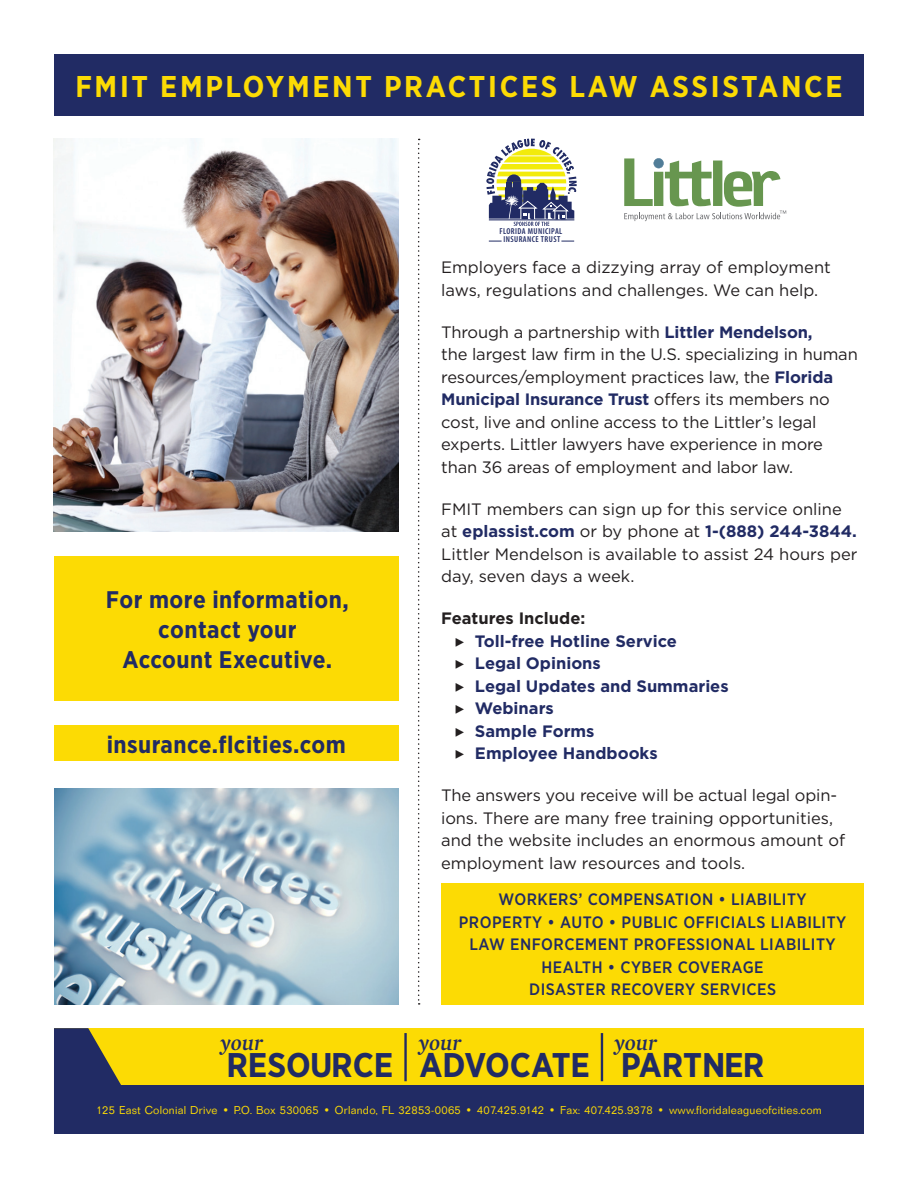
<style>
.page{position:relative;width:918px;height:1188px;background:#fff}
.page>*{position:absolute;margin:0;border:0;box-sizing:border-box;transform-origin:0 0}
.t1{font:700 34.2px "Gotham Narrow";color:#212b64}
.t2{font:700 30px "Gotham Narrow";letter-spacing:.09em;color:#fcdb04}
.t3{font:700 24px/30px "Gotham Narrow";letter-spacing:.02em;color:#212b64;text-align:center}
.t4{font:italic 600 22.8px "Mercury Display";color:#212b64}
.t5{font:16.5px/22.5px "Gotham";letter-spacing:-.01em;color:#231f20}
.t6{font:500 16.5px/22.5px "Gotham Narrow";letter-spacing:.03em;color:#212b64;text-align:center}
.t7{font:700 16.5px/22.5px "Gotham";color:#212b64}
.t8{font:300 12px "Folio BEF";letter-spacing:.02em;color:#fcdb04}
.t9{font:600 condensed 8.55px/7.8px "Myriad Pro";letter-spacing:.05em;color:#212b64;text-align:center}
.s1{font-weight:700;color:#212b64}
.s2{color:#231f20}
.s3{font-family:"Source Sans Pro";font-weight:400;color:#231f20}
</style>
<div class="page">
<div style="left:54px;top:726px;width:345px;height:35px;background:#fcdb04"></div>
<div style="left:441px;top:883px;width:423px;height:122px;background:#fcdb04"></div>
<div style="left:54px;top:556px;width:345px;height:145px;background:#fcdb04"></div>
<div style="left:54px;top:1028px;width:810px;height:58px;background:#fcdb04"></div>
<svg style="left:54px;top:1028px;width:95px;height:58px"></svg>
<div style="left:54px;top:1086px;width:810px;height:48px;background:#212b64"></div>
<hr style="left:404px;top:1033px;width:3px;height:48px;background:#212b64">
<hr style="left:601px;top:1033px;width:2px;height:48px;background:#212b64">
<div style="left:54px;top:54px;width:810px;height:61px;background:#212b64"></div>
<svg style="left:418px;top:139px;width:2px;height:866px"></svg>
<img style="left:54px;top:139px;width:345px;height:392px">
<img style="left:54px;top:788px;width:345px;height:217px">
<svg style="left:486px;top:139px;width:91px;height:87px"></svg>
<hr style="left:489px;top:219px;width:85px;height:1px;background:#212b64">
<svg style="left:561px;top:241px;width:13px;height:1px"></svg>
<svg style="left:489px;top:241px;width:13px;height:1px"></svg>
<svg style="left:624px;top:158px;width:162px;height:63px"></svg>
<h2 class="t2" style="left:75px;top:67px;width:769px">FMIT EMPLOYMENT PRACTICES LAW ASSISTANCE</h2>
<h3 class="t3" style="left:106px;top:584px;width:245px">For more information, contact your<br>Account Executive.</h3>
<h3 class="t3" style="left:107px;top:729px;width:241px">insurance.flcities.com</h3>
<h3 class="t4" style="left:220px;top:1026px;width:44px">your</h3>
<h1 class="t1" style="left:226px;top:1043px;width:168px">RESOURCE</h1>
<p class="t9" style="left:500px;top:227px;width:64px">FLORIDA MUNICIPAL<br>INSURANCE TRUST</p>
<p class="t5" style="left:441px;top:256px;width:391px">Employers face a dizzying array of employment laws, regulations and challenges. We can help.</p>
<p class="t5" style="left:441px;top:320px;width:418px">Through a partnership with <span class="s1">Littler Mendelson,<br></span>the largest law firm in the U.S. specializing in human resources/employment practices law, the <span class="s1">Florida Municipal Insurance Trust</span> offers its members no cost, live and online access to the Littler’s legal experts. Littler lawyers have experience in more than 36 areas of employment and labor law.</p>
<p class="t5" style="left:441px;top:497px;width:418px">FMIT members can sign up for this service online at <span class="s1">eplassist.com</span> or by phone at <span class="s1">1-(888) 244-3844.<br></span>Littler Mendelson is available to assist 24 hours per day, seven days a week.</p>
<p class="t7" style="left:455px;top:607px;width:275px;text-indent:-13px"><span class="s2">Features Include:<br></span><span class="s3">▶</span> Toll-free Hotline Service<br><span class="s3">▶</span> Legal Opinions<br><span class="s3">▶</span> Legal Updates and Summaries <span class="s3">▶</span> Webinars<br><span class="s3">▶</span> Sample Forms<br><span class="s3">▶</span> Employee Handbooks</p>
<p class="t5" style="left:441px;top:784px;width:405px">The answers you receive will be actual legal opin&shy;ions. There are many free training opportunities, and the website includes an enormous amount of employment law resources and tools.</p>
<p class="t6" style="left:459px;top:888px;width:389px">WORKERS’ COMPENSATION • LIABILITY PROPERTY • AUTO • PUBLIC OFFICIALS LIABILITY LAW ENFORCEMENT PROFESSIONAL LIABILITY HEALTH • CYBER COVERAGE<br>DISASTER RECOVERY SERVICES</p>
<h3 class="t4" style="left:418px;top:1026px;width:44px">your</h3>
<h1 class="t1" style="left:419px;top:1043px;width:172px">ADVOCATE</h1>
<h3 class="t4" style="left:614px;top:1026px;width:44px">your</h3>
<h1 class="t1" style="left:621px;top:1043px;width:145px">PARTNER</h1>
<p class="t8" style="left:96px;top:1104px;width:727px">125 East Colonial Drive • P.O. Box 530065 • Orlando, FL 32853-0065 • 407.425.9142 • Fax: 407.425.9378 • www.floridaleagueofcities.com</p>
</div>
